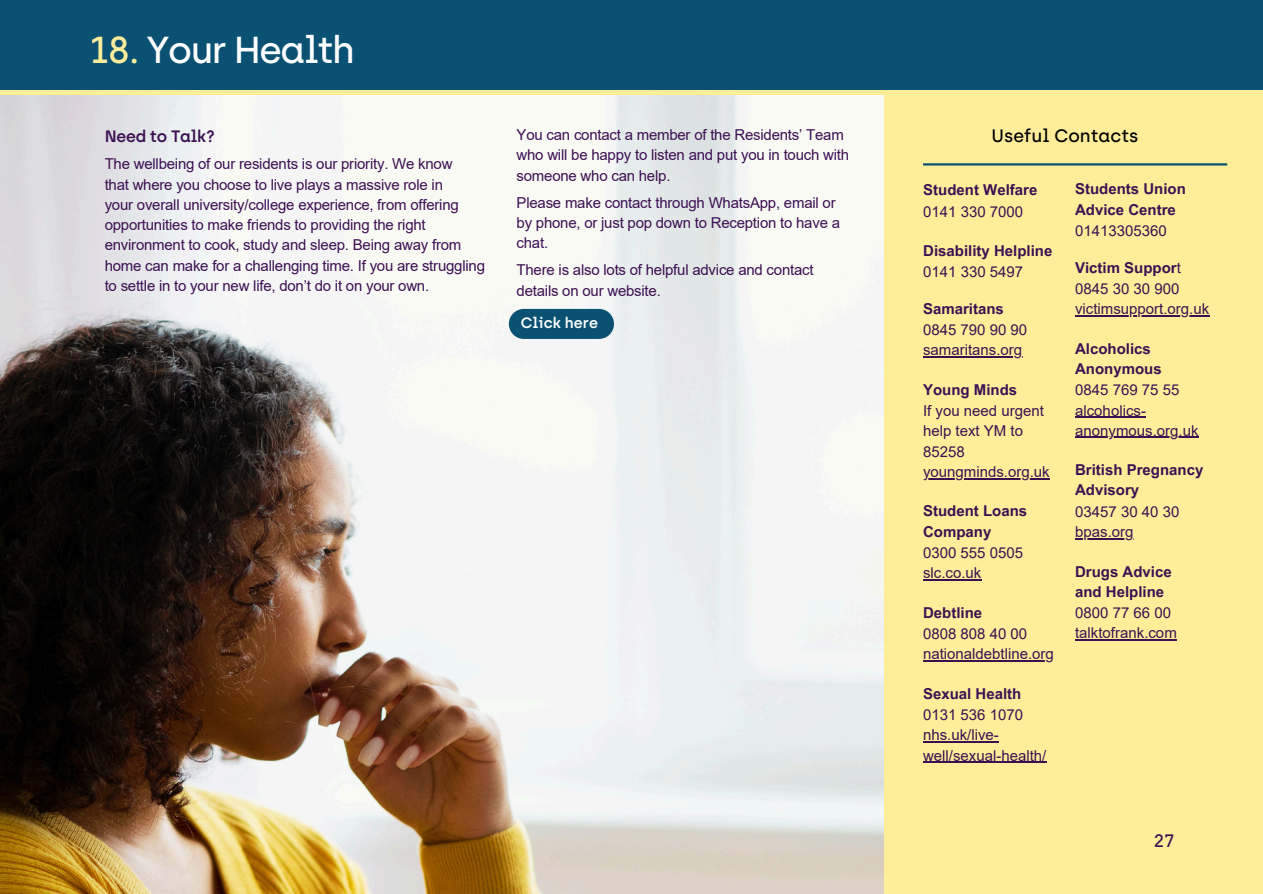
<style>
.page{position:relative;width:1263px;height:894px;background:#fff}
.page>*{position:absolute;margin:0;border:0;box-sizing:border-box;transform-origin:0 0}
.t1{font:500 37.5px "Archia";letter-spacing:-.04em;color:#fff}
.t2{font:500 18px "Archia";color:#000}
.t3{font:500 18px "Archia";color:#3c1053}
.t4{font:600 16.5px "Archia";letter-spacing:-.015em;color:#3c1053}
.t5{font:15px/20.2px "Arial";letter-spacing:-.015em;color:#3c1053}
.t6{font:700 15px/20.2px "Arial MT Pro";color:#3c1053}
.t7{font:600 15px "Archia";color:#fff}
.s1{color:#feee9a}
.s2{font-weight:400}
.s3{font-family:"Arial MT Pro";font-weight:700}
</style>
<div class="page">
<img style="left:0;top:95px;width:884px;height:798px">
<div style="left:884px;top:95px;width:379px;height:798px;background:#feee9a"></div>
<div style="left:0;top:0;width:1263px;height:93px;background:#0a5173"></div>
<hr style="left:0;top:91px;width:1263px;height:4px;background:#feee9a">
<hr style="left:923px;top:163px;width:304px;height:2px;background:#0a5173">
<div style="left:509px;top:309px;width:105px;height:30px;background:#0a5173;border-radius:15px"></div>
<hr style="left:923px;top:356px;width:99px;height:1px;background:#3c1053">
<hr style="left:923px;top:478px;width:127px;height:1px;background:#3c1053">
<hr style="left:923px;top:579px;width:58px;height:1px;background:#3c1053">
<hr style="left:923px;top:660px;width:131px;height:1px;background:#3c1053">
<hr style="left:923px;top:741px;width:76px;height:1px;background:#3c1053">
<hr style="left:923px;top:761px;width:123px;height:1px;background:#3c1053">
<hr style="left:1075px;top:315px;width:134px;height:1px;background:#3c1053">
<hr style="left:1075px;top:416px;width:71px;height:1px;background:#3c1053">
<hr style="left:1075px;top:437px;width:123px;height:1px;background:#3c1053">
<hr style="left:1075px;top:538px;width:58px;height:1px;background:#3c1053">
<hr style="left:1075px;top:639px;width:102px;height:1px;background:#3c1053">
<h2 class="t1" style="left:89px;top:27px;width:267px"><span class="s1">18.</span> Your Health</h2>
<p class="t4" style="left:105px;top:126px;width:112px">Need to Talk?</p>
<p class="t5" style="left:105px;top:154px;width:382px">The wellbeing of our residents is our priority. We know<br>that where you choose to live plays a massive role in<br>your overall university/college experience, from offering opportunities to make friends to providing the right environment to cook, study and sleep. Being away from home can make for a challenging time. If you are struggling to settle in to your new life, don’t do it on your own.</p>
<p class="t5" style="left:517px;top:125px;width:334px">You can contact a member of the Residents’ Team who will be happy to listen and put you in touch with someone who can help.</p>
<p class="t5" style="left:517px;top:192px;width:325px">Please make contact through WhatsApp, email or by phone, or just pop down to Reception to have a chat.</p>
<p class="t5" style="left:517px;top:260px;width:298px">There is also lots of helpful advice and contact details on our website.</p>
<p class="t7" style="left:521px;top:314px;width:79px">Click here</p>
<p class="t2" style="left:991px;top:125px;width:149px">Useful Contacts</p>
<p class="t6" style="left:923px;top:181px;width:116px">Student Welfare</p>
<p class="t5" style="left:923px;top:201px;width:102px">0141 330 7000</p>
<p class="t6" style="left:923px;top:242px;width:131px">Disability Helpline</p>
<p class="t5" style="left:923px;top:262px;width:102px">0141 330 5497</p>
<p class="t6" style="left:923px;top:300px;width:82px">Samaritans</p>
<p class="t5" style="left:923px;top:320px;width:106px">0845 790 90 90</p>
<p class="t5" style="left:923px;top:340px;width:101px">samaritans.org</p>
<p class="t6" style="left:923px;top:381px;width:96px">Young Minds</p>
<p class="t5" style="left:923px;top:401px;width:122px">If you need urgent</p>
<p class="t5" style="left:923px;top:421px;width:102px">help text YM to<br>85258</p>
<p class="t5" style="left:923px;top:461px;width:128px">youngminds.org.uk</p>
<p class="t6" style="left:923px;top:502px;width:106px">Student Loans<br>Company</p>
<p class="t5" style="left:923px;top:542px;width:102px">0300 555 0505 slc.co.uk</p>
<p class="t6" style="left:923px;top:604px;width:61px">Debtline</p>
<p class="t5" style="left:923px;top:623px;width:106px">0808 808 40 00</p>
<p class="t5" style="left:923px;top:644px;width:132px">nationaldebtline.org</p>
<p class="t6" style="left:923px;top:685px;width:100px">Sexual Health</p>
<p class="t5" style="left:923px;top:704px;width:102px">0131 536 1070</p>
<p class="t5" style="left:923px;top:725px;width:125px">nhs.uk/live&shy;well/sexual-health/</p>
<p class="t6" style="left:1075px;top:181px;width:112px">Students Union<br>Advice Centre</p>
<p class="t5" style="left:1075px;top:221px;width:93px">01413305360</p>
<p class="t6" style="left:1075px;top:259px;width:107px">Victim Suppor<span class="s2">t</span></p>
<h2 class="t5" style="left:1075px;top:278px;width:106px">0845 30 30 900</h2>
<p class="t5" style="left:1075px;top:299px;width:136px">victimsupport.org.uk</p>
<p class="t6" style="left:1075px;top:340px;width:77px">Alcoholics</p>
<p class="t5" style="left:1075px;top:358px;width:106px;line-height:21.3px"><span class="s3">Anonymous<br></span>0845 769 75 55</p>
<p class="t5" style="left:1075px;top:400px;width:72px">alcoholics-</p>
<p class="t5" style="left:1075px;top:420px;width:125px">anonymous.org.uk</p>
<p class="t6" style="left:1075px;top:461px;width:130px">British Pregnancy<br>Advisory</p>
<h3 class="t5" style="left:1075px;top:501px;width:106px">03457 30 40 30 bpas.org</h3>
<p class="t6" style="left:1075px;top:563px;width:98px">Drugs Advice and Helpline</p>
<p class="t5" style="left:1075px;top:602px;width:103px">0800 77 66 00 talktofrank.com</p>
<p class="t3" style="left:1154px;top:829px;width:22px">27</p>
</div>
